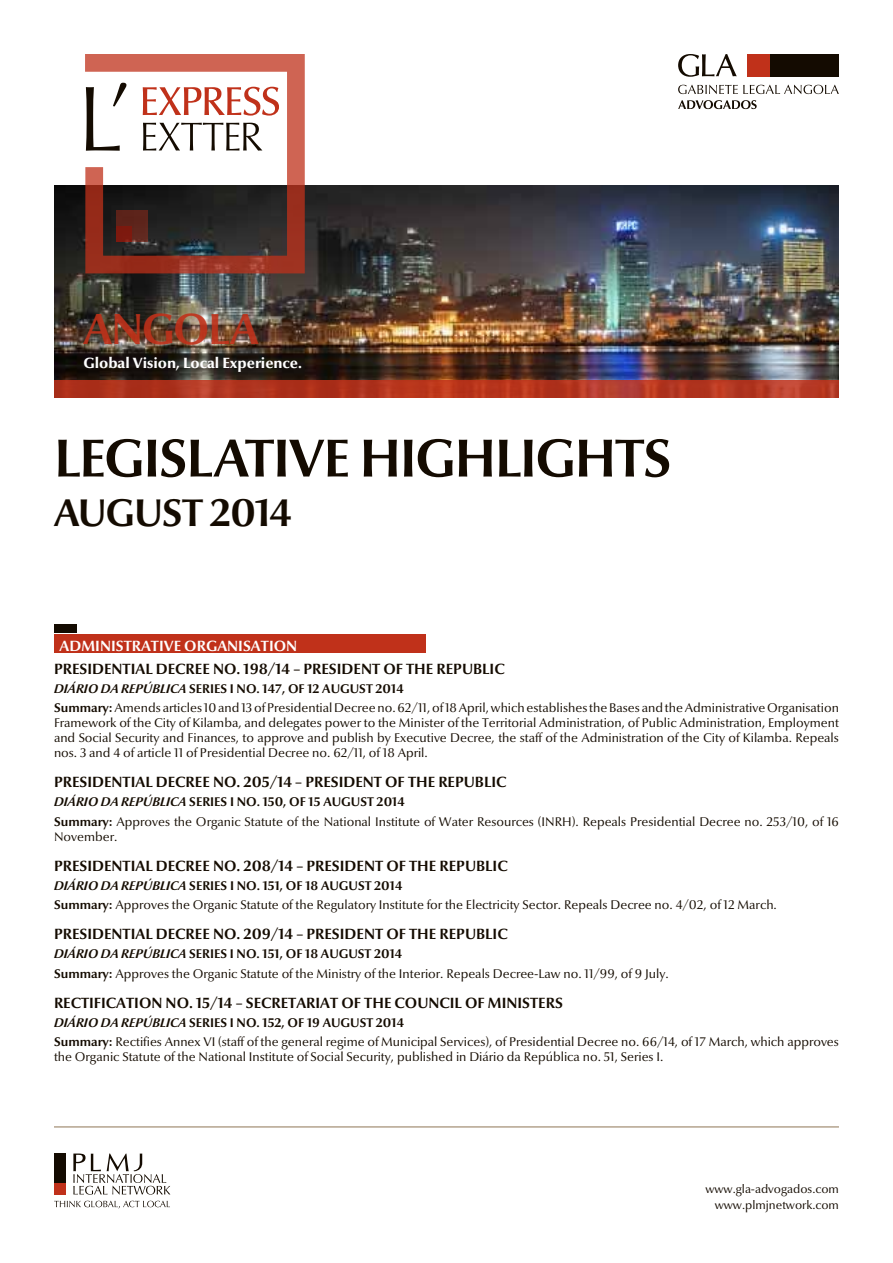
<style>
.page{position:relative;width:893px;height:1263px;background:#fff}
.page>*{position:absolute;margin:0;border:0;box-sizing:border-box;transform-origin:0 0}
.t1{font:700 54px "Optima Nova LT";letter-spacing:-.025em;color:#140b01}
.t2{font:700 43.95px "Optima Nova LT";letter-spacing:-.035em;color:#c0311a}
.t3{font:700 39px "Optima Nova LT";letter-spacing:-.03em;color:#140b01}
.t4{font:700 15px "Optima Nova LT";color:#140b01}
.t5{font:800 15px "Optima Nova LT";color:#fff}
.t6{font:700 15px "Optima Nova LT";color:#fff}
.t7{font:12.75px/19.2px "Optima Nova LT";color:#140b01}
.t8{font:12px/15.8px "Optima Nova LT";color:#140b01;text-align:right}
.s1{font-weight:700;font-style:italic}
.s2{font-weight:700}
</style>
<div class="page">
<img style="left:54px;top:185px;width:785px;height:196px">
<div style="left:770px;top:54px;width:69px;height:22px;background:#140b01"></div>
<div style="left:748px;top:54px;width:22px;height:22px;background:#c0311a"></div>
<svg style="left:678px;top:54px;width:59px;height:23px"></svg>
<svg style="left:678px;top:100px;width:79px;height:9px"></svg>
<svg style="left:678px;top:85px;width:161px;height:9px"></svg>
<svg style="left:54px;top:381px;width:785px;height:17px;fill:#b2341d"></svg>
<div style="left:54px;top:1183px;width:12px;height:11px;background:#c0311a"></div>
<div style="left:54px;top:1153px;width:12px;height:30px;background:#140b01"></div>
<svg style="left:73px;top:1153px;width:97px;height:41px"></svg>
<svg style="left:54px;top:1201px;width:116px;height:8px"></svg>
<hr style="left:54px;top:1126px;width:785px;height:2px;background:#b4a38e">
<svg style="left:84px;top:54px;width:222px;height:221px"></svg>
<div style="left:116px;top:226px;width:16px;height:15px;background:#7d190e"></div>
<svg style="left:143px;top:123px;width:119px;height:28px"></svg>
<svg style="left:143px;top:87px;width:136px;height:29px"></svg>
<svg style="left:86px;top:83px;width:40px;height:68px"></svg>
<div style="left:54px;top:624px;width:23px;height:9px;background:#140b01"></div>
<div style="left:54px;top:634px;width:371px;height:19px;background:#c0311a"></div>
<h2 class="t2" style="left:83px;top:303px;width:177px">ANGOLA</h2>
<p class="t5" style="left:83px;top:354px;width:220px">Global Vision, Local Experience.</p>
<h1 class="t1" style="left:54px;top:427px;width:619px">LEGISLATIVE HIGHLIGHTS</h1>
<h3 class="t3" style="left:54px;top:490px;width:240px">AUGUST 2014</h3>
<p class="t6" style="left:60px;top:637px;width:239px">ADMINISTRATIVE ORGANISATIO N</p>
<p class="t4" style="left:54px;top:660px;width:452px">PRESIDENTIAL DECREE NO. 198/14 – PRESIDENT OF TH E REPU BLIC</p>
<p class="t7" style="left:54px;top:679px;width:786px"><span class="s1">DIÁRIO DA REPÚBLICA</span> <span class="s2">SERIES I NO . 147, O F 12 AU GUST 2014<br>SUMMARY:</span> Amends articles 10 and 13 of Presidential Decree no. 62/11, of 18 April, which establishes the Bases and the Administrative Organisation</p>
<p class="t7" style="left:54px;top:715px;width:786px;line-height:15px;text-align:justify">Framework of the City of Kilamba, and delegates power to the Minister of the Territorial Administration, of Public Administration, Employment and Social Security and Finances, to approve and publish by Executive Decree, the staff of the Administration of the City of Kilamba. Repeals nos. 3 and 4 of article 11 of Presidential Decree no. 62/11, of 18 April.</p>
<p class="t4" style="left:54px;top:773px;width:454px">PRESIDENTIAL DECREE NO. 205/14 – PRESIDENT OF TH E REPU BLIC</p>
<p class="t7" style="left:54px;top:793px;width:786px"><span class="s1">DIÁRIO DA REPÚBLICA</span> <span class="s2">SERIES I NO . 150, O F 15 AU GUST 2014<br>SUMMARY:</span> Approves the Organic Statute of the National Institute of Water Resources (INRH). Repeals Presidential Decree no. 253/10, of 16</p>
<p class="t7" style="left:54px;top:827px;width:65px">November.</p>
<p class="t4" style="left:54px;top:857px;width:455px">PRESIDENTIAL DECREE NO. 208/14 – PRESIDENT OF TH E REPU BLIC</p>
<p class="t7" style="left:54px;top:876px;width:724px"><span class="s1">DIÁRIO DA REPÚBLICA</span> <span class="s2">SERIES I NO . 151, O F 18 AU GUST 2014<br>SUMMARY:</span> Approves the Organic Statute of the Regulatory Institute for the Electricity Sector. Repeals Decree no. 4/02, of 12 March.</p>
<p class="t4" style="left:54px;top:925px;width:455px">PRESIDENTIAL DECREE NO. 209/14 – PRESIDENT OF TH E REPU BLIC</p>
<p class="t7" style="left:54px;top:945px;width:616px"><span class="s1">DIÁRIO DA REPÚBLICA</span> <span class="s2">SERIES I NO . 151, O F 18 AU GUST 2014<br>SUMMARY:</span> Approves the Organic Statute of the Ministry of the Interior. Repeals Decree-Law no. 11/99, of 9 July.</p>
<p class="t4" style="left:54px;top:994px;width:353px">RECTIFICATIO N NO. 15/14 – SECRETARIAT O F TH E COU</p>
<p class="t4" style="left:428px;top:994px;width:136px">NCIL OF MINISTERS</p>
<p class="t7" style="left:54px;top:1013px;width:786px"><span class="s1">DIÁRIO DA REPÚBLICA</span> <span class="s2">SERIES I NO . 152, O F 19 AU GUST 2014<br>SUMMARY:</span> Rectifies Annex VI (staff of the general regime of Municipal Services), of Presidential Decree no. 66/14, of 17 March, which approves</p>
<p class="t7" style="left:54px;top:1047px;width:611px">the Organic Statute of the National Institute of Social Security, published in Diário da República no. 51, Series I.</p>
<p class="t8" style="left:705px;top:1181px;width:135px">www.gla-advogados.com www.plmjnetwork.com</p>
</div>
